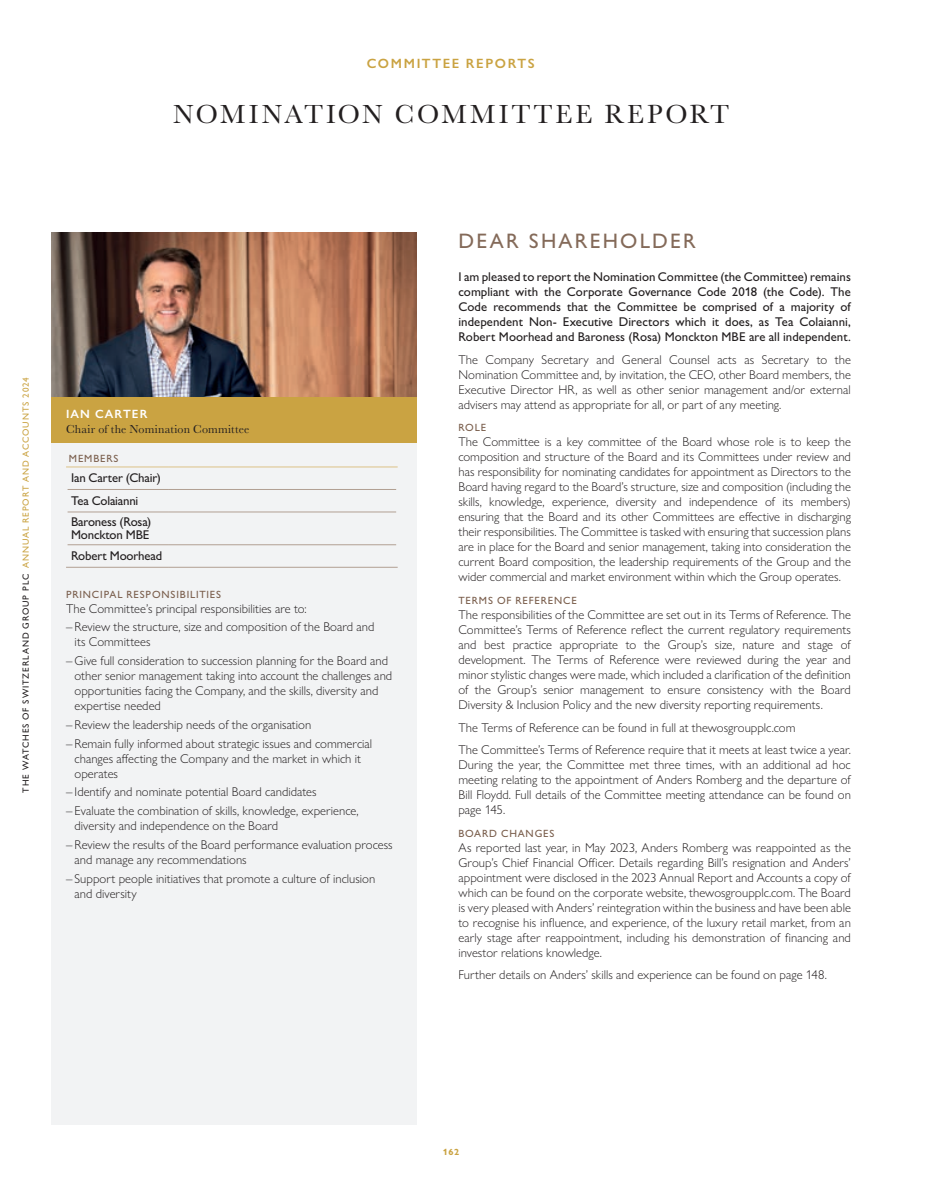
<style>
.page{position:relative;width:936px;height:1191px;background:#fff}
.page>*{position:absolute;margin:0;border:0;box-sizing:border-box;transform-origin:0 0}
._01_Page_Header_18_20pt{font:27px "Baskerville URW";letter-spacing:.105em;color:#231f20}
._01_Page_Header__Left__14_15pt{font:500 21px "Gill Sans Nova";letter-spacing:.105em;color:#846a59}
._00_Section_Title_9_10pt{font:600 13.5px "Gill Sans Nova";letter-spacing:.12em;color:#caa342}
._04_Body_Copy_JUSTIFIED_8_5_10pt__5pt{font:300 12.75px/15px "Gill Sans Nova";letter-spacing:.005em;color:#231f20}
._04_Intro_Body_8_5_10pt_5pt{font:500 12.75px/15px "Gill Sans Nova";letter-spacing:.005em;color:#231f20;text-align:justify}
.TF2_left_Copy{font:500 12.75px/13.2px "Gill Sans Nova";letter-spacing:-.015em;color:#231f20}
._04_Body_Copy_JUSTIFIED_8_5_10pt__2_5pt{font:300 12.75px "Gill Sans Nova";color:#231f20}
._06_BoD_Title_Heading_8_9pt{font:12px "Baskerville URW";letter-spacing:.015em;color:#231f20}
._10_Sign_Off_Name_CAPS_8_10pt{font:600 12px "Gill Sans Nova";letter-spacing:.095em;color:#fff}
._03_Body_Heading_L1_7_8pt{font:500 10.5px "Gill Sans Nova";letter-spacing:.08em;color:#7a5e4c}
.t1{font:500 9px "Gill Sans Nova";letter-spacing:.1em;color:#231f20}
.t2{font:700 9px "Gill Sans Nova";color:#caa342}
.s1{color:#caa342}
</style>
<div class="page">
<div style="left:51px;top:232px;width:366px;height:893px;background:#f2f3f4"></div>
<img style="left:51px;top:232px;width:366px;height:166px">
<hr style="left:66px;top:467px;width:102px;height:1px;background:#dcc287">
<hr style="left:168px;top:467px;width:229px;height:1px;background:#dcc287">
<hr style="left:68px;top:489px;width:100px;height:1px;background:#b19f92">
<hr style="left:168px;top:489px;width:228px;height:1px;background:#b19f92">
<hr style="left:68px;top:512px;width:100px;height:1px;background:#b19f92">
<hr style="left:168px;top:512px;width:228px;height:1px;background:#b19f92">
<hr style="left:68px;top:544px;width:100px;height:1px;background:#b19f92">
<hr style="left:168px;top:544px;width:228px;height:1px;background:#b19f92">
<hr style="left:66px;top:567px;width:102px;height:1px;background:#b19f92">
<hr style="left:168px;top:567px;width:229px;height:1px;background:#b19f92">
<div style="left:51px;top:398px;width:366px;height:44px;background:#caa342"></div>
<p class="_00_Section_Title_9_10pt" style="left:367px;top:55px;width:169px">COMMITTEE REPORTS</p>
<p class="_01_Page_Header_18_20pt" style="left:173px;top:96px;width:557px">NOMINATION COMMITTEE REPORT</p>
<p class="t1" style="left:20px;top:792px;width:416px;rotate:-90deg">THE WATCHES OF SWITZERLAND GROUP PLC <span class="s1">ANNUAL REPORT AND ACCOUNTS 2024</span></p>
<p class="_10_Sign_Off_Name_CAPS_8_10pt" style="left:66px;top:406px;width:83px">IAN CARTER</p>
<p class="_06_BoD_Title_Heading_8_9pt" style="left:66px;top:420px;width:185px">Chair of the Nomination Committee</p>
<p class="_03_Body_Heading_L1_7_8pt" style="left:69px;top:452px;width:51px">MEMBERS</p>
<p class="TF2_left_Copy" style="left:71px;top:471px;width:91px">Ian Carter (Chair)</p>
<p class="TF2_left_Copy" style="left:71px;top:494px;width:69px">Tea Colaianni</p>
<p class="TF2_left_Copy" style="left:71px;top:515px;width:82px">Baroness (Rosa)<br>Monckton MBE</p>
<p class="TF2_left_Copy" style="left:71px;top:549px;width:93px">Robert Moorhead</p>
<p class="_03_Body_Heading_L1_7_8pt" style="left:66px;top:587px;width:157px">PRINCIPAL RESPONSIBILITIES</p>
<p class="_04_Body_Copy_JUSTIFIED_8_5_10pt__2_5pt" style="left:66px;top:600px;width:242px">The Committee’s principal responsibilities are to:</p>
<p class="_04_Body_Copy_JUSTIFIED_8_5_10pt__5pt" style="left:75px;top:619px;width:301px;text-indent:-9px">– Review the structure, size and composition of the Board and its Committees</p>
<p class="_04_Body_Copy_JUSTIFIED_8_5_10pt__5pt" style="left:75px;top:653px;width:319px;text-indent:-9px">– Give full consideration to succession planning for the Board and other senior management taking into account the challenges and opportunities facing the Company, and the skills, diversity and expertise needed</p>
<p class="_04_Body_Copy_JUSTIFIED_8_5_10pt__5pt" style="left:66px;top:717px;width:247px">– Review the leadership needs of the organisation</p>
<p class="_04_Body_Copy_JUSTIFIED_8_5_10pt__5pt" style="left:75px;top:735px;width:299px;text-indent:-9px">– Remain fully informed about strategic issues and commercial changes affecting the Company and the market in which it operates</p>
<p class="_04_Body_Copy_JUSTIFIED_8_5_10pt__5pt" style="left:66px;top:784px;width:252px">– Identify and nominate potential Board candidates</p>
<p class="_04_Body_Copy_JUSTIFIED_8_5_10pt__5pt" style="left:75px;top:803px;width:286px;text-indent:-9px">– Evaluate the combination of skills, knowledge, experience, diversity and independence on the Board</p>
<p class="_04_Body_Copy_JUSTIFIED_8_5_10pt__5pt" style="left:75px;top:837px;width:320px;text-indent:-9px">– Review the results of the Board performance evaluation process and manage any recommendations</p>
<p class="_04_Body_Copy_JUSTIFIED_8_5_10pt__5pt" style="left:75px;top:870px;width:302px;text-indent:-9px">– Support people initiatives that promote a culture of inclusion and diversity</p>
<p class="_01_Page_Header__Left__14_15pt" style="left:458px;top:228px;width:239px">DEAR SHAREHOLDER</p>
<p class="_04_Intro_Body_8_5_10pt_5pt" style="left:458px;top:269px;width:394px">I am pleased to report the Nomination Committee (the Committee) remains compliant with the Corporate Governance Code 2018 (the Code). The Code recommends that the Committee be comprised of a majority of independent Non- Executive Directors which it does, as Tea Colaianni, Robert Moorhead and Baroness (Rosa) Monckton MBE are all independent.</p>
<p class="_04_Body_Copy_JUSTIFIED_8_5_10pt__5pt" style="left:458px;top:352px;width:394px;text-align:justify">The Company Secretary and General Counsel acts as Secretary to the Nomination Committee and, by invitation, the CEO, other Board members, the Executive Director HR, as well as other senior management and/or external advisers may attend as appropriate for all, or part of any meeting.</p>
<p class="_03_Body_Heading_L1_7_8pt" style="left:458px;top:421px;width:29px">ROLE</p>
<p class="_04_Body_Copy_JUSTIFIED_8_5_10pt__5pt" style="left:458px;top:434px;width:394px;text-align:justify">The Committee is a key committee of the Board whose role is to keep the composition and structure of the Board and its Committees under review and has responsibility for nominating candidates for appointment as Directors to the Board having regard to the Board’s structure, size and composition (including the skills, knowledge, experience, diversity and independence of its members) ensuring that the Board and its other Committees are effective in discharging their responsibilities. The Committee is tasked with ensuring that succession plans are in place for the Board and senior management, taking into consideration the current Board composition, the leadership requirements of the Group and the wider commercial and market environment within which the Group operates.</p>
<p class="_03_Body_Heading_L1_7_8pt" style="left:458px;top:594px;width:120px">TERMS OF REFERENCE</p>
<p class="_04_Body_Copy_JUSTIFIED_8_5_10pt__5pt" style="left:458px;top:607px;width:394px;text-align:justify">The responsibilities of the Committee are set out in its Terms of Reference. The Committee’s Terms of Reference reflect the current regulatory requirements and best practice appropriate to the Group’s size, nature and stage of development. The Terms of Reference were reviewed during the year and minor stylistic changes were made, which included a clarification of the definition of the Group’s senior management to ensure consistency with the Board Diversity &amp; Inclusion Policy and the new diversity reporting requirements.</p>
<p class="_04_Body_Copy_JUSTIFIED_8_5_10pt__5pt" style="left:458px;top:719px;width:338px">The Terms of Reference can be found in full at thewosgroupplc.com</p>
<p class="_04_Body_Copy_JUSTIFIED_8_5_10pt__5pt" style="left:458px;top:742px;width:394px;text-align:justify">The Committee’s Terms of Reference require that it meets at least twice a year.<br>During the year, the Committee met three times, with an additional ad hoc meeting relating to the appointment of Anders Romberg and the departure of Bill Floydd. Full details of the Committee meeting attendance can be found on page 145.</p>
<p class="_03_Body_Heading_L1_7_8pt" style="left:458px;top:826px;width:97px">BOARD CHANGES</p>
<p class="_04_Body_Copy_JUSTIFIED_8_5_10pt__5pt" style="left:458px;top:839px;width:394px;text-align:justify">As reported last year, in May 2023, Anders Romberg was reappointed as the Group’s Chief Financial Officer. Details regarding Bill’s resignation and Anders’ appointment were disclosed in the 2023 Annual Report and Accounts a copy of which can be found on the corporate website, thewosgroupplc.com. The Board is very pleased with Anders’ reintegration within the business and have been able to recognise his influence, and experience, of the luxury retail market, from an early stage after reappointment, including his demonstration of financing and investor relations knowledge.</p>
<p class="_04_Body_Copy_JUSTIFIED_8_5_10pt__5pt" style="left:458px;top:967px;width:370px">Further details on Anders’ skills and experience can be found on page 148.</p>
<p class="t2" style="left:442px;top:1146px;width:18px">162</p>
</div>
